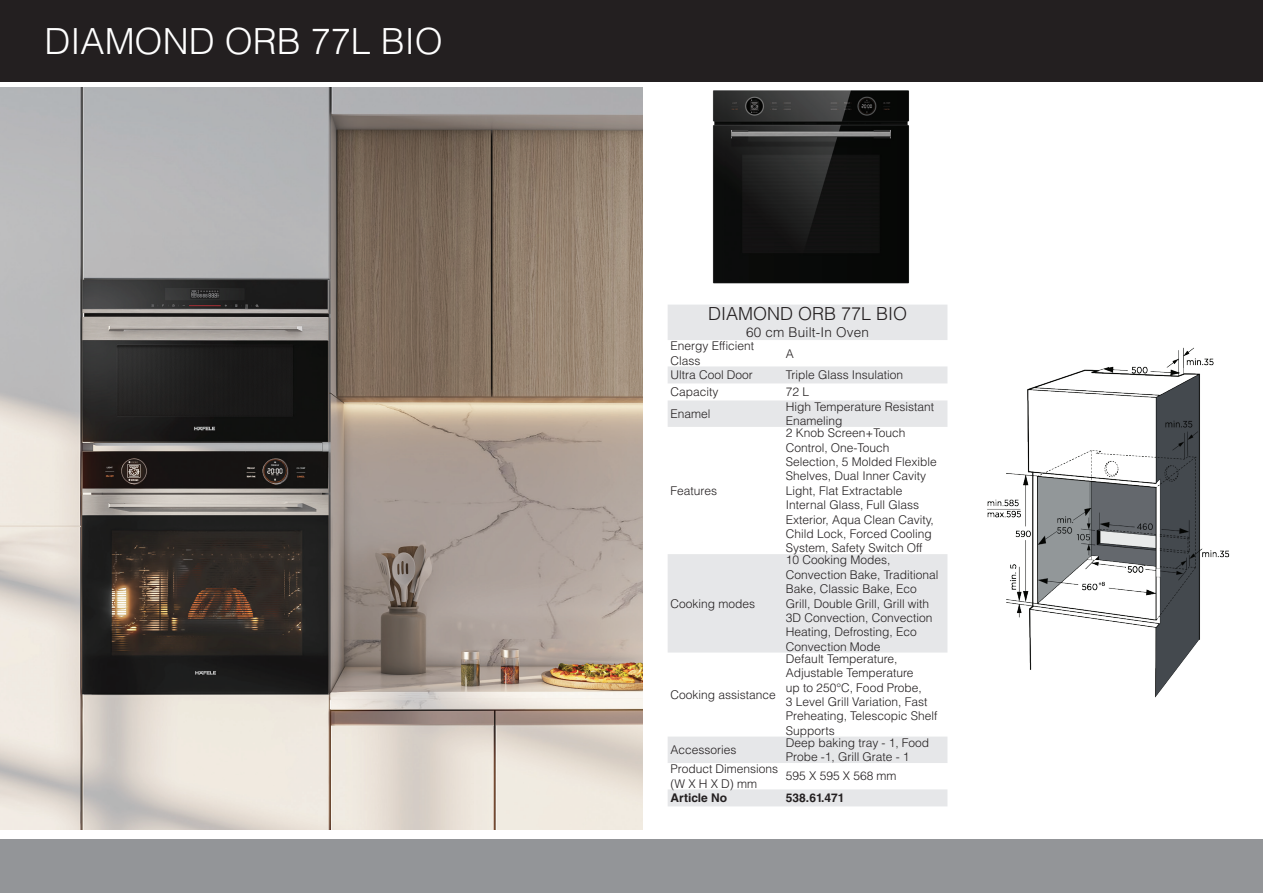
<style>
.page{position:relative;width:1263px;height:893px;background:#fff}
.page>*{position:absolute;margin:0;border:0;box-sizing:border-box;transform-origin:0 0}
.t1{font:300 36px "Helvetica LT Std";color:#fff}
.t2{font:300 18px "Helvetica LT Std";color:#231f20}
.t3{font:300 13.5px "Helvetica LT Std";letter-spacing:.015em;color:#231f20}
.t4{font:300 12px/14.4px "Helvetica LT Std";color:#231f20}
.t5{font:700 12px "Helvetica LT Std";color:#231f20}
</style>
<div class="page">
<div style="left:0;top:0;width:1263px;height:81px;background:#231f20"></div>
<div style="left:0;top:839px;width:1263px;height:54px;background:#939598"></div>
<svg style="left:668px;top:305px;width:279px;height:501px"></svg>
<img style="left:712px;top:90px;width:197px;height:194px">
<img style="left:0;top:87px;width:642px;height:743px">
<img style="left:987px;top:347px;width:243px;height:351px">
<h1 class="t1" style="left:45px;top:19px;width:400px">DIAMOND ORB 77L BIO</h1>
<h2 class="t2" style="left:708px;top:303px;width:201px">DIAMOND ORB 77L BIO</h2>
<p class="t3" style="left:746px;top:323px;width:124px">60 cm Built-In Oven</p>
<p class="t4" style="left:671px;top:339px;width:85px">Energy Efficient<br>Class</p>
<p class="t4" style="left:786px;top:346px;width:10px">A</p>
<p class="t4" style="left:671px;top:368px;width:84px">Ultra Cool Door</p>
<p class="t4" style="left:786px;top:368px;width:119px">Triple Glass Insulation</p>
<p class="t4" style="left:671px;top:385px;width:50px">Capacity</p>
<p class="t4" style="left:786px;top:385px;width:25px">72 L</p>
<p class="t4" style="left:671px;top:406px;width:42px">Enamel</p>
<p class="t4" style="left:786px;top:399px;width:150px">High Temperature Resistant<br>Enameling</p>
<p class="t4" style="left:786px;top:426px;width:152px">2 Knob Screen+Touch<br>Control, One-Touch<br>Selection, 5 Molded Flexible<br>Shelves, Dual Inner Cavity<br>Light, Flat Extractable<br>Internal Glass, Full Glass<br>Exterior, Aqua Clean Cavity,<br>Child Lock, Forced Cooling<br>System, Safety Switch Off</p>
<p class="t4" style="left:671px;top:483px;width:48px">Features</p>
<p class="t4" style="left:786px;top:553px;width:154px">10 Cooking Modes,<br>Convection Bake, Traditional<br>Bake, Classic Bake, Eco<br>Grill, Double Grill, Grill with<br>3D Convection, Convection<br>Heating, Defrosting, Eco<br>Convection Mode</p>
<p class="t4" style="left:671px;top:596px;width:86px">Cooking modes</p>
<p class="t4" style="left:786px;top:651px;width:153px">Default Temperature,<br>Adjustable Temperature<br>up to 250°C, Food Probe,<br>3 Level Grill Variation, Fast<br>Preheating, Telescopic Shelf<br>Supports</p>
<p class="t4" style="left:671px;top:687px;width:107px">Cooking assistance</p>
<p class="t4" style="left:671px;top:742px;width:68px">Accessories</p>
<p class="t4" style="left:786px;top:735px;width:145px">Deep baking tray - 1, Food<br>Probe -1, Grill Grate - 1</p>
<p class="t4" style="left:671px;top:762px;width:109px">Product Dimensions (W X H X D) mm</p>
<p class="t4" style="left:786px;top:769px;width:112px">595 X 595 X 568 mm</p>
<p class="t5" style="left:671px;top:791px;width:58px">Article No</p>
<p class="t5" style="left:786px;top:791px;width:60px">538.61.471</p>
</div>
